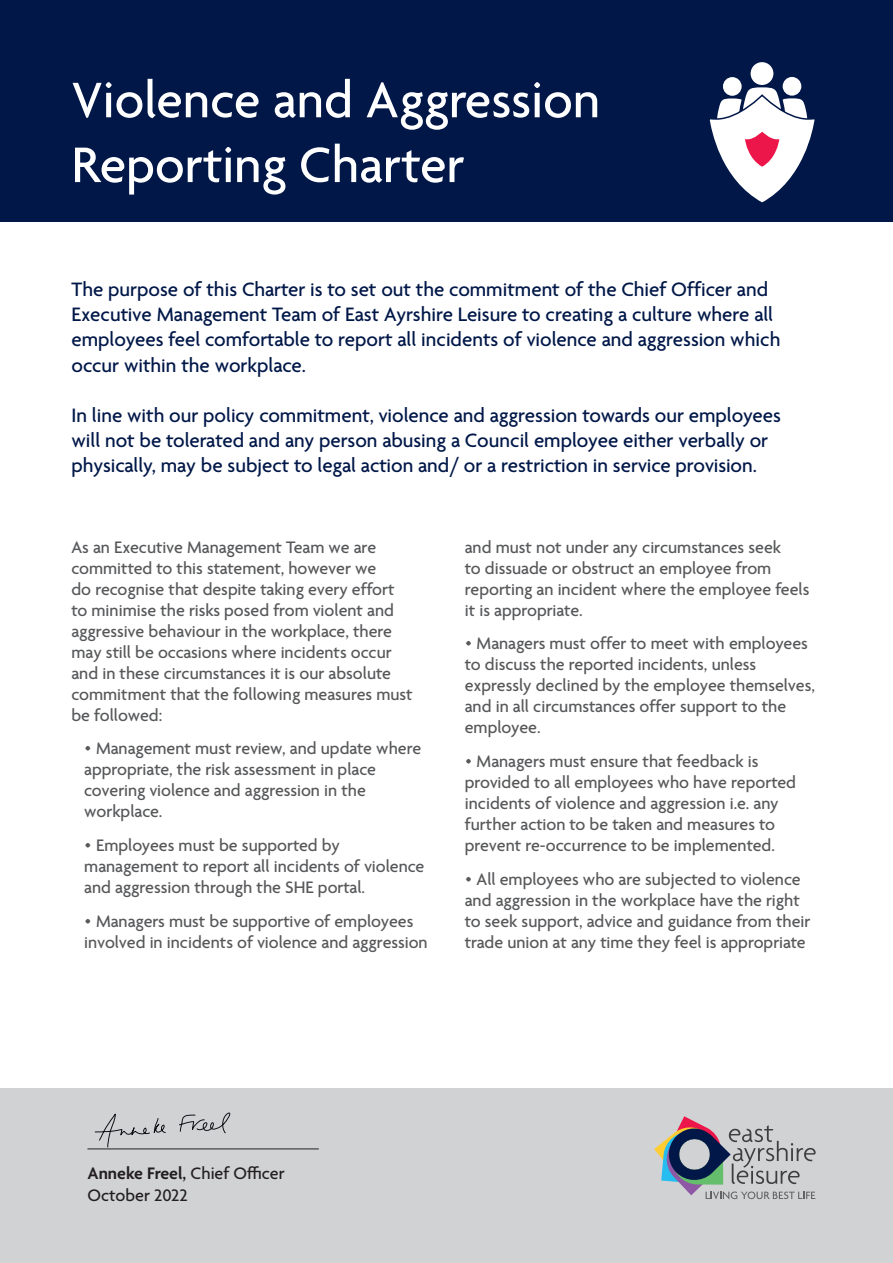
<style>
.page{position:relative;width:893px;height:1263px;background:#fff}
.page>*{position:absolute;margin:0;border:0;box-sizing:border-box;transform-origin:0 0}
.t1{font:500 54px "Agenda";color:#fff}
.t2{font:500 21px/25.2px "Agenda One";color:#001748}
.t3{font:500 18px/21px "Agenda One";color:#57585a}
.t4{font:500 18px/21.6px "Agenda";color:#231f20}
.s1{font-weight:600}
</style>
<div class="page">
<div style="left:0;top:0;width:893px;height:222px;background:#001748"></div>
<div style="left:751px;top:62px;width:22px;height:23px;background:#fff;border-radius:50%"></div>
<div style="left:723px;top:77px;width:19px;height:19px;background:#fff;border-radius:50%"></div>
<div style="left:783px;top:77px;width:18px;height:19px;background:#fff;border-radius:50%"></div>
<div style="left:0;top:1089px;width:893px;height:174px;background:#d1d2d4"></div>
<svg style="left:654px;top:1116px;width:162px;height:83px"></svg>
<hr style="left:87px;top:1148px;width:232px;height:1px;background:#231f20">
<svg style="left:95px;top:1112px;width:135px;height:35px"></svg>
<svg style="left:709px;top:87px;width:106px;height:116px"></svg>
<p class="t1" style="left:71px;top:71px;width:530px">Violence and Aggression</p>
<p class="t1" style="left:71px;top:136px;width:395px">Reporting Charter</p>
<p class="t2" style="left:71px;top:277px;width:710px">The purpose of this Charter is to set out the commitment of the Chief Officer and Executive Management Team of East Ayrshire Leisure to creating a culture where all employees feel comfortable to report all incidents of violence and aggression which occur within the workplace.</p>
<p class="t2" style="left:71px;top:403px;width:711px">In line with our policy commitment, violence and aggression towards our employees will not be tolerated and any person abusing a Council employee either verbally or physically, may be subject to legal action and/ or a restriction in service provision.</p>
<p class="t3" style="left:71px;top:537px;width:343px">As an Executive Management Team we are committed to this statement, however we<br>do recognise that despite taking every effort to minimise the risks posed from violent and aggressive behaviour in the workplace, there may still be occasions where incidents occur and in these circumstances it is our absolute commitment that the following measures must be followed:</p>
<p class="t3" style="left:84px;top:738px;width:338px">• Management must review, and update where</p>
<p class="t3" style="left:84px;top:759px;width:293px">appropriate, the risk assessment in place covering violence and aggression in the workplace.</p>
<p class="t3" style="left:84px;top:835px;width:342px">• Employees must be supported by management to report all incidents of violence and aggression through the SHE portal.</p>
<p class="t3" style="left:84px;top:911px;width:345px">• Managers must be supportive of employees involved in incidents of violence and aggression</p>
<p class="t3" style="left:465px;top:537px;width:346px">and must not under any circumstances seek<br>to dissuade or obstruct an employee from reporting an incident where the employee feels it is appropriate.</p>
<p class="t3" style="left:465px;top:633px;width:352px">• Managers must offer to meet with employees to discuss the reported incidents, unless expressly declined by the employee themselves, and in all circumstances offer support to the employee.</p>
<p class="t3" style="left:465px;top:751px;width:333px">• Managers must ensure that feedback is provided to all employees who have reported incidents of violence and aggression i.e. any further action to be taken and measures to prevent re-occurrence to be implemented.</p>
<p class="t3" style="left:465px;top:869px;width:347px">• All employees who are subjected to violence and aggression in the workplace have the right to seek support, advice and guidance from their trade union at any time they feel is appropriate</p>
<p class="t4" style="left:87px;top:1163px;width:199px"><span class="s1">Anneke Freel,</span> Chief Officer<br>October 2022</p>
</div>
